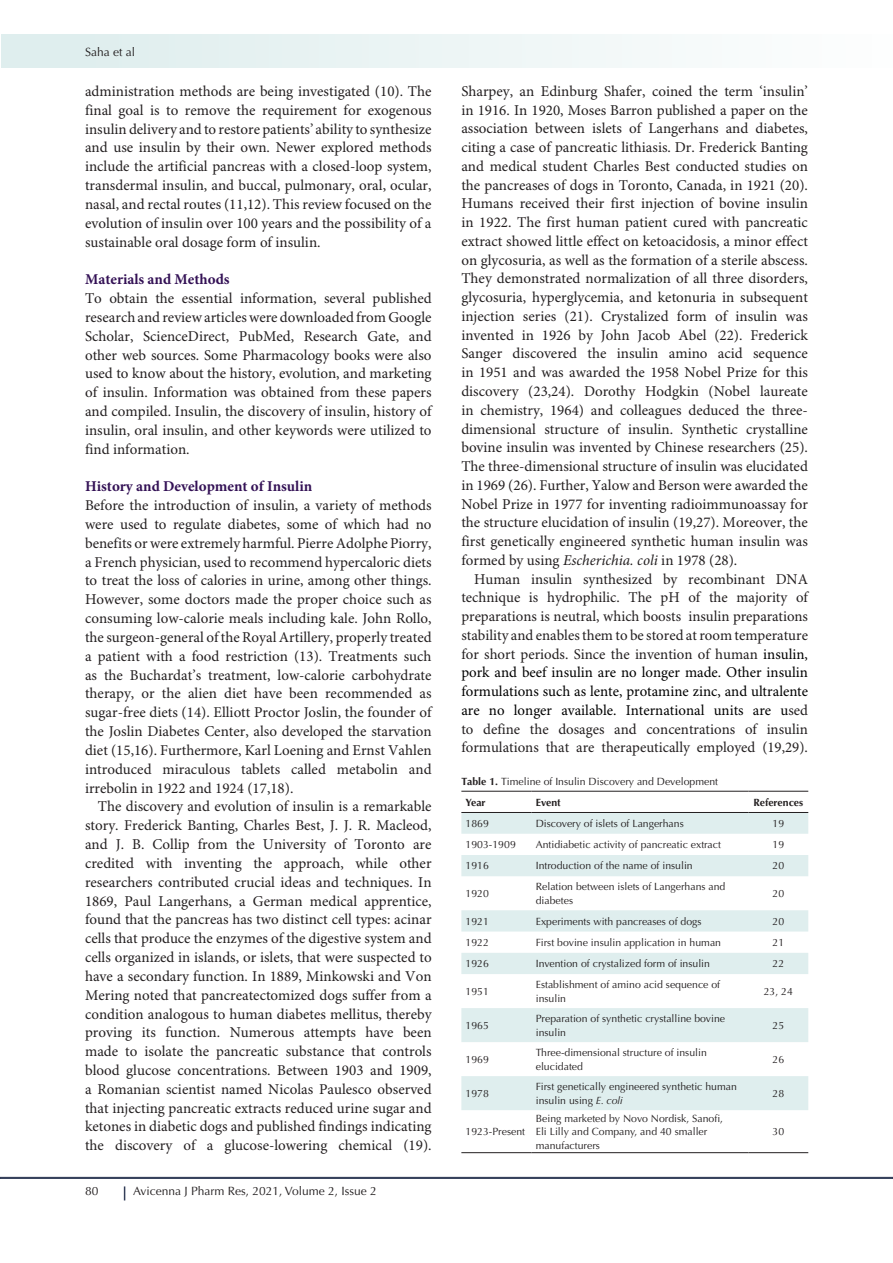
<style>
.page{position:relative;width:893px;height:1263px;background:#fff}
.page>*{position:absolute;margin:0;border:0;box-sizing:border-box;transform-origin:0 0}
.t1{font:15px/18.9px "Minion Pro";color:#231f20;text-align:justify}
.heading_1{font:700 15px "Minion Pro";color:#315}
.t2{font:12px "Optima LT Std";color:#231f20}
.List_Paragraph{font:10.5px/13.5px "Optima LT Std";color:#231f20}
.List_Paragraph-2{font:700 10.5px "Optima LT Std";color:#231f20}
.s1{font-style:italic}
.s2{color:#000}
.s3{font-weight:700}
</style>
<div class="page">
<hr style="left:0;top:1177px;width:893px;height:2px;background:#323d58">
<div style="left:1px;top:35px;width:892px;height:33px;background:linear-gradient(to right,#ddeded,#fdfefe)"></div>
<svg style="left:124px;top:1186px;width:1px;height:14px"></svg>
<svg style="left:461px;top:813px;width:347px;height:297px;fill:#e3f0f0"></svg>
<hr style="left:461px;top:791px;width:70px;height:1px;background:#231f20">
<hr style="left:531px;top:791px;width:217px;height:1px;background:#231f20">
<hr style="left:748px;top:791px;width:60px;height:1px;background:#231f20">
<hr style="left:461px;top:812px;width:70px;height:1px;background:#231f20">
<hr style="left:531px;top:812px;width:217px;height:1px;background:#231f20">
<hr style="left:748px;top:812px;width:60px;height:1px;background:#231f20">
<hr style="left:461px;top:1152px;width:70px;height:1px;background:#231f20">
<hr style="left:531px;top:1152px;width:217px;height:1px;background:#231f20">
<hr style="left:748px;top:1152px;width:60px;height:1px;background:#231f20">
<p class="t2" style="left:85px;top:45px;width:52px">Saha et al</p>
<p class="t1" style="left:85px;top:82px;width:348px">administration methods are being investigated (10). The final goal is to remove the requirement for exogenous insulin delivery and to restore patients’ ability to synthesize and use insulin by their own. Newer explored methods include the artificial pancreas with a closed-loop system, transdermal insulin, and buccal, pulmonary, oral, ocular, nasal, and rectal routes (11,12). This review focused on the evolution of insulin over 100 years and the possibility of a sustainable oral dosage form of insulin.</p>
<p class="heading_1" style="left:85px;top:269px;width:146px">Materials and Methods</p>
<p class="t1" style="left:85px;top:289px;width:348px">To obtain the essential information, several published research and review articles were downloaded from Google Scholar, ScienceDirect, PubMed, Research Gate, and other web sources. Some Pharmacology books were also used to know about the history, evolution, and marketing of insulin. Information was obtained from these papers and compiled. Insulin, the discovery of insulin, history of insulin, oral insulin, and other keywords were utilized to find information.</p>
<p class="heading_1" style="left:85px;top:476px;width:229px">History and Development of Insulin</p>
<p class="t1" style="left:85px;top:496px;width:348px">Before the introduction of insulin, a variety of methods were used to regulate diabetes, some of which had no benefits or were extremely harmful. Pierre Adolphe Piorry, a French physician, used to recommend hypercaloric diets to treat the loss of calories in urine, among other things.<br>However, some doctors made the proper choice such as consuming low-calorie meals including kale. John Rollo, the surgeon-general of the Royal Artillery, properly treated a patient with a food restriction (13). Treatments such as the Buchardat’s treatment, low-calorie carbohydrate therapy, or the alien diet have been recommended as sugar-free diets (14). Elliott Proctor Joslin, the founder of the Joslin Diabetes Center, also developed the starvation diet (15,16). Furthermore, Karl Loening and Ernst Vahlen introduced miraculous tablets called metabolin and irrebolin in 1922 and 1924 (17,18).</p>
<p class="t1" style="left:85px;top:798px;width:348px;text-indent:13px">The discovery and evolution of insulin is a remarkable story. Frederick Banting, Charles Best, J. J. R. Macleod, and J. B. Collip from the University of Toronto are credited with inventing the approach, while other researchers contributed crucial ideas and techniques. In 1869, Paul Langerhans, a German medical apprentice, found that the pancreas has two distinct cell types: acinar cells that produce the enzymes of the digestive system and cells organized in islands, or islets, that were suspected to have a secondary function. In 1889, Minkowski and Von Mering noted that pancreatectomized dogs suffer from a condition analogous to human diabetes mellitus, thereby proving its function. Numerous attempts have been made to isolate the pancreatic substance that controls blood glucose concentrations. Between 1903 and 1909, a Romanian scientist named Nicolas Paulesco observed that injecting pancreatic extracts reduced urine sugar and ketones in diabetic dogs and published findings indicating the discovery of a glucose-lowering chemical (19).</p>
<p class="t2" style="left:85px;top:1184px;width:15px">80</p>
<p class="t2" style="left:133px;top:1184px;width:245px">Avicenna J Pharm Res, 2021, Volume 2, Issue 2</p>
<p class="t1" style="left:461px;top:82px;width:348px">Sharpey, an Edinburg Shafer, coined the term ‘insulin’ in 1916. In 1920, Moses Barron published a paper on the association between islets of Langerhans and diabetes, citing a case of pancreatic lithiasis. Dr. Frederick Banting and medical student Charles Best conducted studies on the pancreases of dogs in Toronto, Canada, in 1921 (20).<br>Humans received their first injection of bovine insulin in 1922. The first human patient cured with pancreatic extract showed little effect on ketoacidosis, a minor effect on glycosuria, as well as the formation of a sterile abscess.<br>They demonstrated normalization of all three disorders, glycosuria, hyperglycemia, and ketonuria in subsequent injection series (21). Crystalized form of insulin was invented in 1926 by John Jacob Abel (22). Frederick Sanger discovered the insulin amino acid sequence in 1951 and was awarded the 1958 Nobel Prize for this discovery (23,24). Dorothy Hodgkin (Nobel laureate in chemistry, 1964) and colleagues deduced the three&shy;dimensional structure of insulin. Synthetic crystalline bovine insulin was invented by Chinese researchers (25).<br>The three-dimensional structure of insulin was elucidated in 1969 (26). Further, Yalow and Berson were awarded the Nobel Prize in 1977 for inventing radioimmunoassay for the structure elucidation of insulin (19,27). Moreover, the first genetically engineered synthetic human insulin was formed by using <span class="s1">Escherichia. coli</span> in 1978 (28).</p>
<p class="t1" style="left:461px;top:570px;width:348px;text-indent:13px">Human insulin synthesized by recombinant DNA technique is hydrophilic. The pH of the majority of preparations is neutral, which boosts insulin preparations stability and enables them to be stored at room temperature for short periods. Since the invention of human <span class="s2">insulin, pork and beef insulin are no longer made. Other insulin formulations such as lente, protamine zinc, and ultralente are no longer available. International units are u</span>sed to define the dosages and concentrations of insulin formulations that are therapeutically employed (19,29).</p>
<p class="List_Paragraph" style="left:461px;top:775px;width:258px"><span class="s3">Table 1.</span> Timeline of Insulin Discovery and Development</p>
<p class="List_Paragraph-2" style="left:466px;top:796px;width:22px">Year</p>
<p class="List_Paragraph-2" style="left:536px;top:796px;width:26px">Event</p>
<p class="List_Paragraph-2" style="left:753px;top:796px;width:51px">References</p>
<p class="List_Paragraph" style="left:466px;top:817px;width:25px">1869</p>
<p class="List_Paragraph" style="left:536px;top:817px;width:149px">Discovery of islets of Langerhans</p>
<p class="List_Paragraph" style="left:772px;top:817px;width:13px">19</p>
<p class="List_Paragraph" style="left:466px;top:838px;width:52px">1903-1909</p>
<p class="List_Paragraph" style="left:536px;top:838px;width:187px">Antidiabetic activity of pancreatic extract</p>
<p class="List_Paragraph" style="left:772px;top:838px;width:13px">19</p>
<p class="List_Paragraph" style="left:466px;top:859px;width:25px">1916</p>
<p class="List_Paragraph" style="left:536px;top:859px;width:159px">Introduction of the name of insulin</p>
<p class="List_Paragraph" style="left:772px;top:859px;width:13px">20</p>
<p class="List_Paragraph" style="left:466px;top:887px;width:25px">1920</p>
<p class="List_Paragraph" style="left:536px;top:880px;width:191px">Relation between islets of Langerhans and diabetes</p>
<p class="List_Paragraph" style="left:772px;top:887px;width:13px">20</p>
<p class="List_Paragraph" style="left:466px;top:915px;width:25px">1921</p>
<p class="List_Paragraph" style="left:536px;top:915px;width:167px">Experiments with pancreases of dogs</p>
<p class="List_Paragraph" style="left:772px;top:915px;width:13px">20</p>
<p class="List_Paragraph" style="left:466px;top:936px;width:25px">1922</p>
<p class="List_Paragraph" style="left:536px;top:936px;width:187px">First bovine insulin application in human</p>
<p class="List_Paragraph" style="left:772px;top:936px;width:13px">21</p>
<p class="List_Paragraph" style="left:466px;top:957px;width:25px">1926</p>
<p class="List_Paragraph" style="left:536px;top:957px;width:176px">Invention of crystalized form of insulin</p>
<p class="List_Paragraph" style="left:772px;top:957px;width:13px">22</p>
<p class="List_Paragraph" style="left:466px;top:985px;width:25px">1951</p>
<p class="List_Paragraph" style="left:536px;top:978px;width:186px">Establishment of amino acid sequence of insulin</p>
<p class="List_Paragraph" style="left:764px;top:985px;width:31px">23, 24</p>
<p class="List_Paragraph" style="left:466px;top:1019px;width:25px">1965</p>
<p class="List_Paragraph" style="left:536px;top:1012px;width:191px">Preparation of synthetic crystalline bovine insulin</p>
<p class="List_Paragraph" style="left:772px;top:1019px;width:13px">25</p>
<p class="List_Paragraph" style="left:466px;top:1053px;width:25px">1969</p>
<p class="List_Paragraph" style="left:536px;top:1046px;width:173px">Three-dimensional structure of insulin elucidated</p>
<p class="List_Paragraph" style="left:772px;top:1053px;width:13px">26</p>
<p class="List_Paragraph" style="left:466px;top:1087px;width:25px">1978</p>
<p class="List_Paragraph" style="left:536px;top:1080px;width:203px">First genetically engineered synthetic human insulin using <span class="s1">E. coli</span></p>
<p class="List_Paragraph" style="left:772px;top:1087px;width:13px">28</p>
<p class="List_Paragraph" style="left:466px;top:1125px;width:61px">1923-Present</p>
<p class="List_Paragraph" style="left:536px;top:1111px;width:189px">Being marketed by Novo Nordisk, Sanofi,<br>Eli Lilly and Company, and 40 smaller manufacturers</p>
<p class="List_Paragraph" style="left:772px;top:1125px;width:13px">30</p>
</div>
